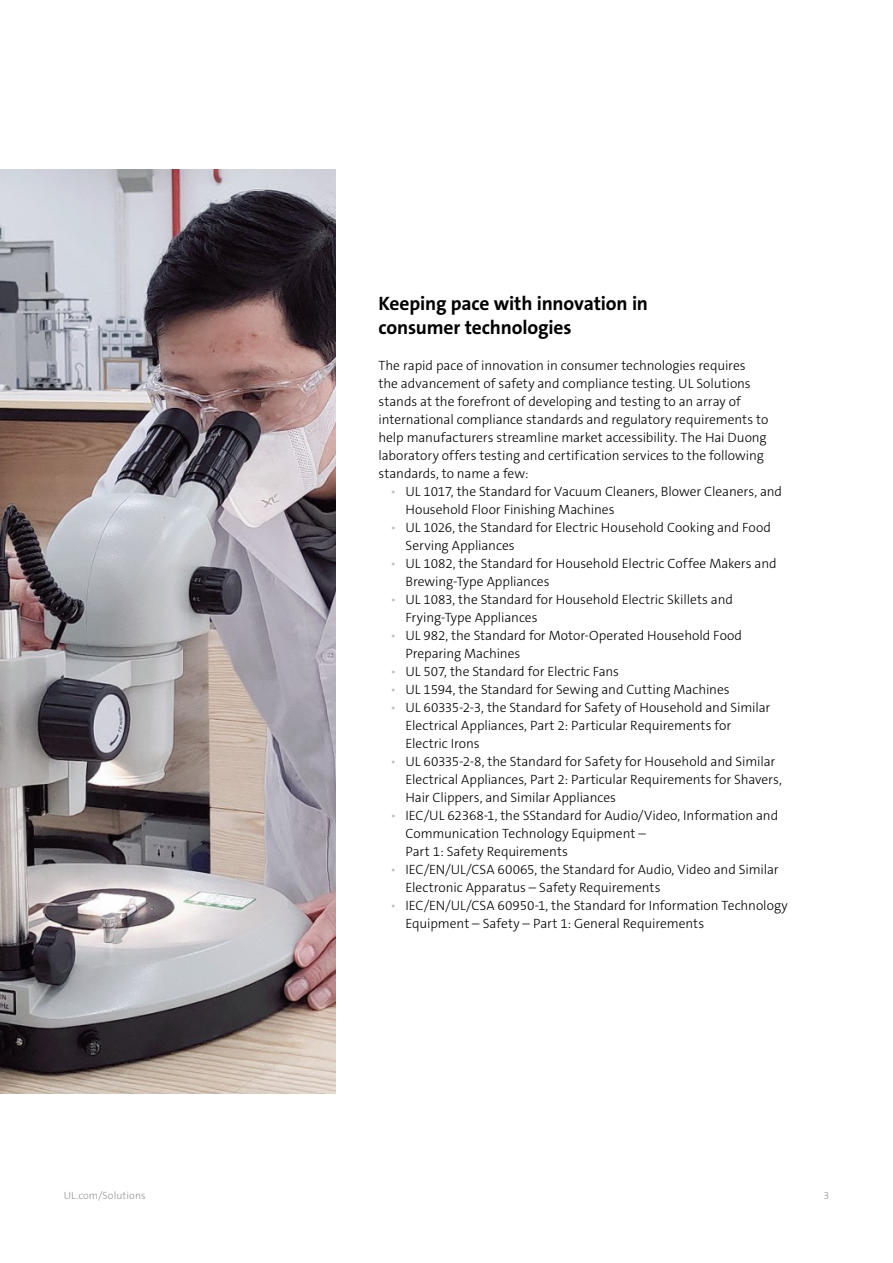
<style>
.page{position:relative;width:893px;height:1263px;background:#fff}
.page>*{position:absolute;margin:0;border:0;box-sizing:border-box;transform-origin:0 0}
.t1{font:700 19.5px/24px "The Sans C5";letter-spacing:-.01em;color:#000}
.t2{font:300 13.5px/18px "The Sans C5";letter-spacing:-.005em;color:#000}
.t3{font:300 10.5px "The Sans C5";letter-spacing:.005em;color:#939598}
.s1{color:#bcbec0}
</style>
<div class="page">
<img style="left:0;top:169px;width:336px;height:925px">
<h1 class="t1" style="left:378px;top:292px;width:271px">Keeping pace with innovation in consumer technologies</h1>
<p class="t2" style="left:378px;top:356px;width:391px">The rapid pace of innovation in consumer technologies requires the advancement of safety and compliance testing. UL Solutions stands at the forefront of developing and testing to an array of international compliance standards and regulatory requirements to help manufacturers streamline market accessibility. The Hai Duong laboratory offers testing and certification services to the following standards, to name a few:</p>
<p class="t2" style="left:405px;top:482px;width:378px;text-indent:-15px"><span class="s1">•</span> UL 1017, the Standard for Vacuum Cleaners, Blower Cleaners, and<br>Household Floor Finishing Machines</p>
<p class="t2" style="left:405px;top:518px;width:367px;text-indent:-15px"><span class="s1">•</span> UL 1026, the Standard for Electric Household Cooking and Food<br>Serving Appliances</p>
<p class="t2" style="left:405px;top:554px;width:373px;text-indent:-15px"><span class="s1">•</span> UL 1082, the Standard for Household Electric Coffee Makers and<br>Brewing-Type Appliances</p>
<p class="t2" style="left:405px;top:590px;width:329px;text-indent:-15px"><span class="s1">•</span> UL 1083, the Standard for Household Electric Skillets and<br>Frying-Type Appliances</p>
<p class="t2" style="left:405px;top:626px;width:338px;text-indent:-15px"><span class="s1">•</span> UL 982, the Standard for Motor-Operated Household Food<br>Preparing Machines</p>
<p class="t2" style="left:390px;top:662px;width:230px"><span class="s1">•</span> UL 507, the Standard for Electric Fans</p>
<p class="t2" style="left:390px;top:680px;width:341px"><span class="s1">•</span> UL 1594, the Standard for Sewing and Cutting Machines</p>
<p class="t2" style="left:405px;top:698px;width:366px;text-indent:-15px"><span class="s1">•</span> UL 60335-2-3, the Standard for Safety of Household and Similar<br>Electrical Appliances, Part 2: Particular Requirements for<br>Electric Irons</p>
<p class="t2" style="left:405px;top:752px;width:378px;text-indent:-15px"><span class="s1">•</span> UL 60335-2-8, the Standard for Safety for Household and Similar<br>Electrical Appliances, Part 2: Particular Requirements for Shavers,<br>Hair Clippers, and Similar Appliances</p>
<p class="t2" style="left:405px;top:806px;width:374px;text-indent:-15px"><span class="s1">•</span> IEC/UL 62368-1, the SStandard for Audio/Video, Information and<br>Communication Technology Equipment –<br>Part 1: Safety Requirements</p>
<p class="t2" style="left:405px;top:860px;width:375px;text-indent:-15px"><span class="s1">•</span> IEC/EN/UL/CSA 60065, the Standard for Audio, Video and Similar<br>Electronic Apparatus – Safety Requirements</p>
<p class="t2" style="left:405px;top:896px;width:384px;text-indent:-15px"><span class="s1">•</span> IEC/EN/UL/CSA 60950-1, the Standard for Information Technology<br>Equipment – Safety – Part 1: General Requirements</p>
<p class="t3" style="left:64px;top:1189px;width:83px">UL.com/Solutions</p>
<p class="t3" style="left:823px;top:1189px;width:7px">3</p>
</div>
